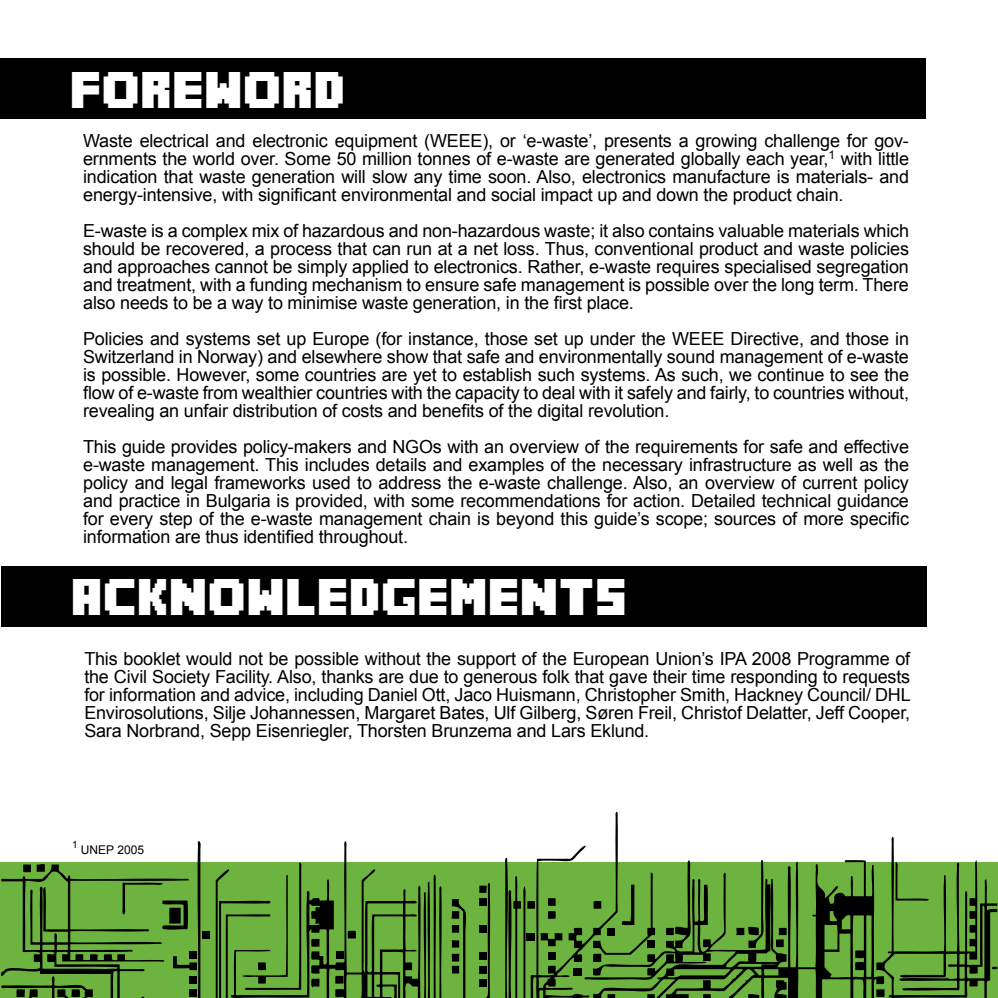
<style>
.page{position:relative;width:998px;height:998px;background:#fff}
.page>*{position:absolute;margin:0;border:0;box-sizing:border-box;transform-origin:0 0}
.t1{font:36px "Mine Crafter 2.0";letter-spacing:-.05em;color:#fff}
.t2{font:18px/18px "Arial";letter-spacing:-.01em;color:#000;text-align:justify}
.t3{font:12px "Arial";color:#000}
.t4{font:10px "Arial";color:#000}
</style>
<div class="page">
<div style="left:0;top:862px;width:998px;height:136px;background:#6cb33f"></div>
<svg style="left:479px;top:883px;width:12px;height:115px"></svg>
<div style="left:479px;top:898px;width:7px;height:8px;background:#000"></div>
<div style="left:479px;top:925px;width:7px;height:8px;background:#000"></div>
<div style="left:202px;top:931px;width:7px;height:7px;background:#000"></div>
<div style="left:479px;top:952px;width:7px;height:7px;background:#000"></div>
<svg style="left:451px;top:899px;width:16px;height:99px"></svg>
<div style="left:479px;top:966px;width:7px;height:7px;background:#000"></div>
<svg style="left:216px;top:841px;width:226px;height:157px"></svg>
<div style="left:479px;top:979px;width:7px;height:7px;background:#000"></div>
<svg style="left:884px;top:837px;width:114px;height:161px"></svg>
<svg style="left:505px;top:812px;width:113px;height:186px"></svg>
<svg style="left:1px;top:841px;width:202px;height:157px"></svg>
<svg style="left:584px;top:859px;width:300px;height:139px"></svg>
<div style="left:0;top:59px;width:926px;height:60px;background:#000"></div>
<div style="left:1px;top:566px;width:926px;height:61px;background:#000"></div>
<h1 class="t1" style="left:72px;top:75px;width:279px">FOREWORD</h1>
<p class="t2" style="left:83px;top:132px;width:827px">Waste electrical and electronic equipment (WEEE), or ‘e-waste’, presents a growing challenge for gov&shy;ernments the world over. Some 50 million tonnes of e-waste are generated globally each year,<sup>1</sup> with little indication that waste generation will slow any time soon. Also, electronics manufacture is materials- and energy-intensive, with significant environmental and social impact up and down the product chain.</p>
<p class="t2" style="left:83px;top:222px;width:827px">E-waste is a complex mix of hazardous and non-hazardous waste; it also contains valuable materials which should be recovered, a process that can run at a net loss. Thus, conventional product and waste policies and approaches cannot be simply applied to electronics. Rather, e-waste requires specialised segregation and treatment, with a funding mechanism to ensure safe management is possible over the long term. There also needs to be a way to minimise waste generation, in the first place.</p>
<p class="t2" style="left:83px;top:330px;width:827px">Policies and systems set up Europe (for instance, those set up under the WEEE Directive, and those in Switzerland in Norway) and elsewhere show that safe and environmentally sound management of e-waste is possible. However, some countries are yet to establish such systems. As such, we continue to see the flow of e-waste from wealthier countries with the capacity to deal with it safely and fairly, to countries without, revealing an unfair distribution of costs and benefits of the digital revolution.</p>
<p class="t2" style="left:83px;top:438px;width:827px">This guide provides policy-makers and NGOs with an overview of the requirements for safe and effective e-waste management. This includes details and examples of the necessary infrastructure as well as the policy and legal frameworks used to address the e-waste challenge. Also, an overview of current policy and practice in Bulgaria is provided, with some recommendations for action. Detailed technical guidance for every step of the e-waste management chain is beyond this guide’s scope; sources of more specific information are thus identified throughout.</p>
<h1 class="t1" style="left:73px;top:582px;width:559px">ACKNOWLEDGEMENTS</h1>
<p class="t2" style="left:84px;top:650px;width:828px">This booklet would not be possible without the support of the European Union’s IPA 2008 Programme of the Civil Society Facility. Also, thanks are due to generous folk that gave their time responding to requests for information and advice, including Daniel Ott, Jaco Huismann, Christopher Smith, Hackney Council/ DHL Envirosolutions, Silje Johannessen, Margaret Bates, Ulf Gilberg, Søren Freil, Christof Delatter, Jeff Cooper, Sara Norbrand, Sepp Eisenriegler, Thorsten Brunzema and Lars Eklund.</p>
<p class="t4" style="left:72px;top:838px;width:7px">1</p>
<p class="t3" style="left:81px;top:842px;width:65px">UNEP 2005</p>
</div>
